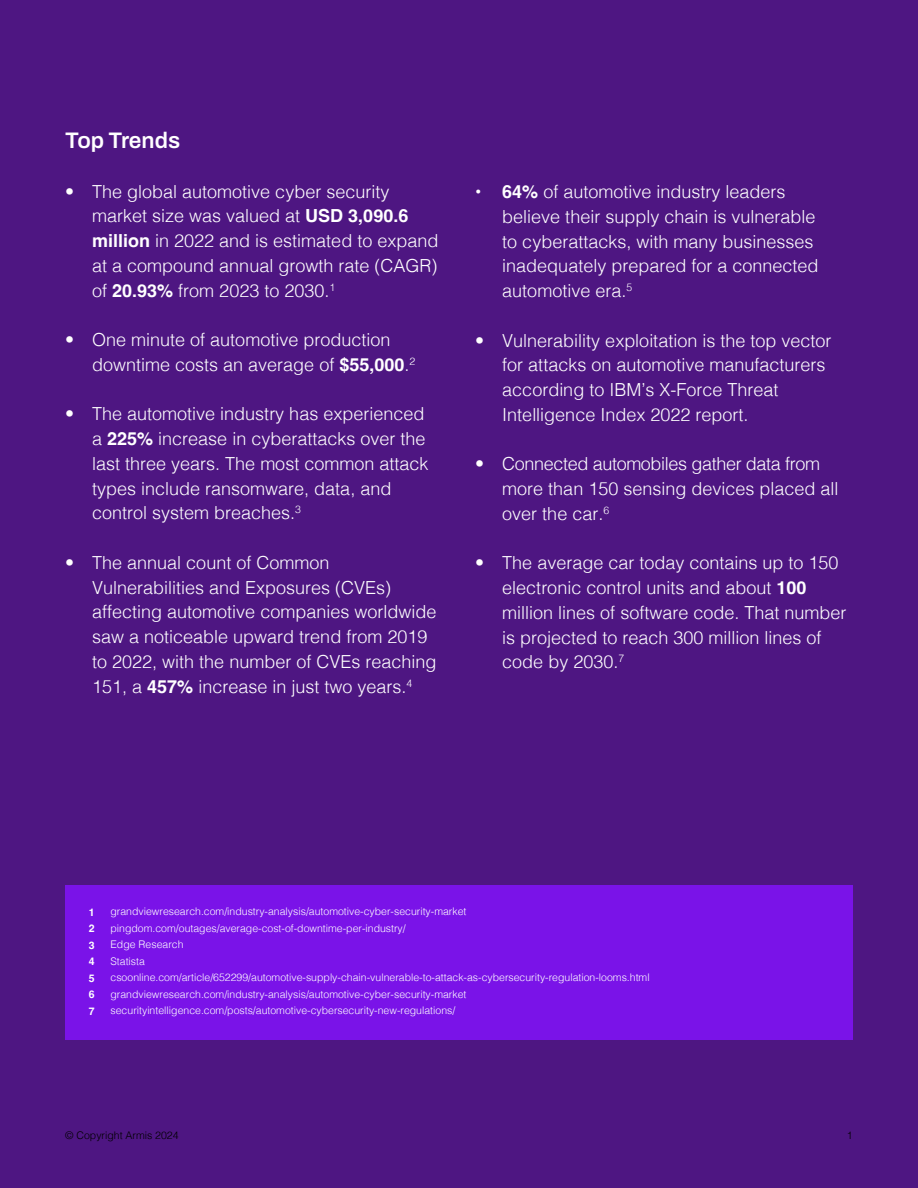
<style>
.page{position:relative;width:918px;height:1188px;background:#4e1682}
.page>*{position:absolute;margin:0;border:0;box-sizing:border-box;transform-origin:0 0}
.t1{font:600 22.5px "Archivo";color:#fff}
.t2{font:300 18px/24.8px "Helvetica";color:#fff}
.t3{font:300 10.5px/16.5px "Helvetica";color:#fff}
.t4{font:300 10.5px "Helvetica";color:#000}
.t5{font:700 10.5px/16.5px "Helvetica";color:#fff;text-align:justify}
.s1{font-weight:700}
</style>
<div class="page">
<div style="left:65px;top:885px;width:788px;height:155px;background:#7a13e8"></div>
<p class="t1" style="left:65px;top:123px;width:116px">Top Trends</p>
<p class="t2" style="left:92px;top:178px;width:348px;text-indent:-27px">• The global automotive cyber security market size was valued at <span class="s1">USD 3,090.6 million</span> in 2022 and is estimated to expand at a compound annual growth rate (CAGR) of <span class="s1">20.93%</span> from 2023 to 2030.<sup>1</sup></p>
<p class="t2" style="left:92px;top:326px;width:325px;text-indent:-27px">• One minute of automotive production downtime costs an average of <span class="s1">$55,000</span>.<sup>2</sup></p>
<p class="t2" style="left:92px;top:400px;width:338px;text-indent:-27px">• The automotive industry has experienced a <span class="s1">225%</span> increase in cyberattacks over the last three years. The most common attack types include ransomware, data, and control system breaches.<sup>3</sup></p>
<p class="t2" style="left:92px;top:549px;width:346px;text-indent:-27px">• The annual count of Common Vulnerabilities and Exposures (CVEs) affecting automotive companies worldwide saw a noticeable upward trend from 2019 to 2022, with the number of CVEs reaching 151, a <span class="s1">457%</span> increase in just two years.<sup>4</sup></p>
<p class="t2" style="left:502px;top:178px;width:318px;text-indent:-27px"><span class="s1">• 64%</span> of automotive industry leaders believe their supply chain is vulnerable to cyberattacks, with many businesses inadequately prepared for a connected automotive era.<sup>5</sup></p>
<p class="t2" style="left:502px;top:327px;width:331px;text-indent:-27px">• Vulnerability exploitation is the top vector for attacks on automotive manufacturers according to IBM’s X-Force Threat Intelligence Index 2022 report.</p>
<p class="t2" style="left:502px;top:450px;width:338px;text-indent:-27px">• Connected automobiles gather data from more than 150 sensing devices placed all over the car.<sup>6</sup></p>
<p class="t2" style="left:502px;top:549px;width:346px;text-indent:-27px">• The average car today contains up to 150 electronic control units and about <span class="s1">100 </span>million lines of software code. That number is projected to reach 300 million lines of code by 2030.<sup>7</sup></p>
<p class="t5" style="left:89px;top:905px;width:7px">1<br>2<br>3<br>4<br>5<br>6<br>7</p>
<p class="t3" style="left:111px;top:903px;width:541px">grandviewresearch.com/industry-analysis/automotive-cyber-security-market pingdom.com/outages/average-cost-of-downtime-per-industry/<br>Edge Research<br>Statista csoonline.com/article/652299/automotive-supply-chain-vulnerable-to-attack-as-cybersecurity-regulation-looms.html grandviewresearch.com/industry-analysis/automotive-cyber-security-market securityintelligence.com/posts/automotive-cybersecurity-new-regulations/</p>
<p class="t4" style="left:65px;top:1126px;width:115px">© Copyright Armis 2024</p>
<p class="t4" style="left:847px;top:1126px;width:7px">1</p>
</div>
